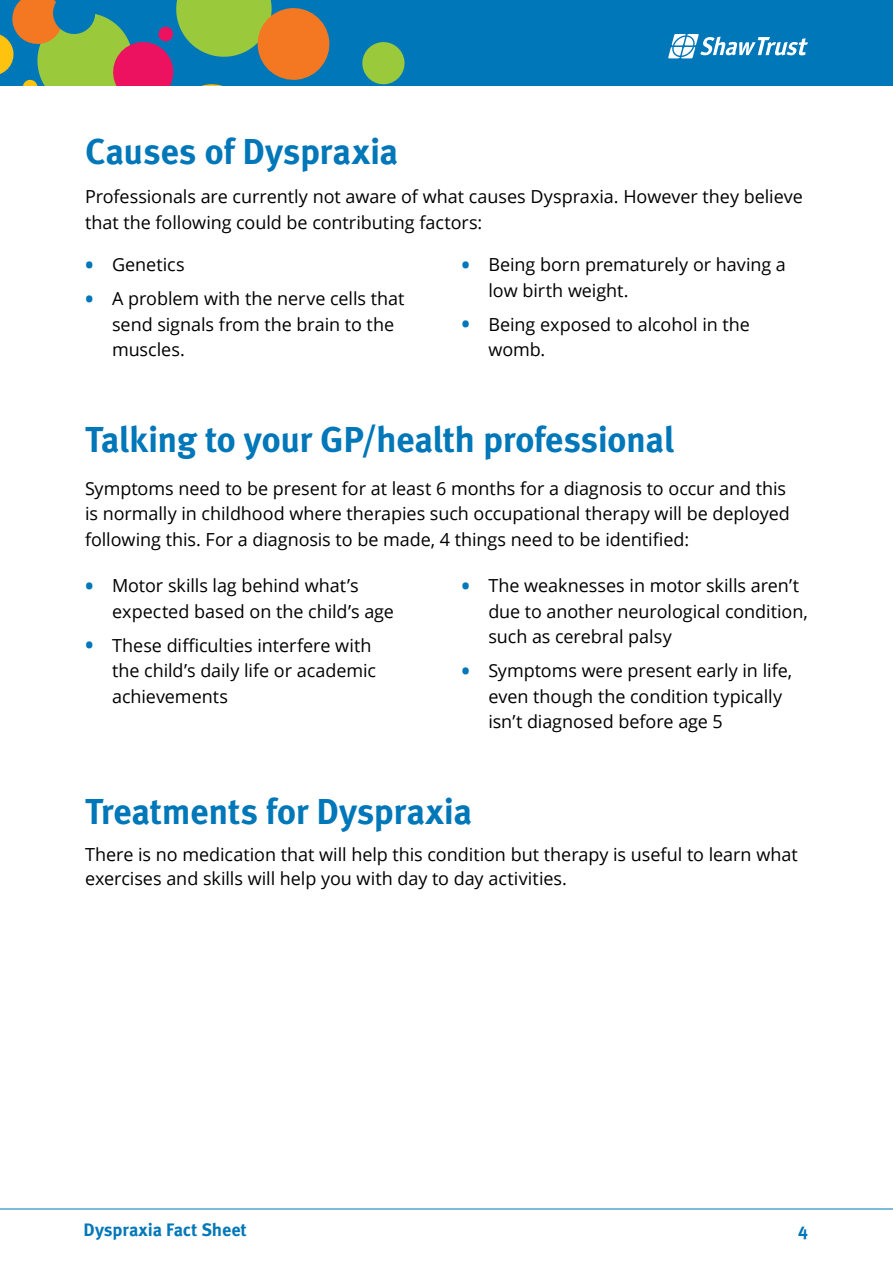
<style>
.page{position:relative;width:893px;height:1263px;background:#fff}
.page>*{position:absolute;margin:0;border:0;box-sizing:border-box;transform-origin:0 0}
.t1{font:700 36px "Meta OT";letter-spacing:-.015em;color:#0077b8}
.t2{font:18px/25.5px "Open Sans";letter-spacing:-.005em;color:#000}
.t3{font:700 18px "Meta OT";letter-spacing:-.01em;color:#0077b8}
.s1{font-weight:700;font-size:22.5px;color:#0077b8}
</style>
<div class="page">
<hr style="left:0;top:1208px;width:893px;height:1px;background:#0077b8">
<div style="left:0;top:0;width:893px;height:85px;background:#0077b8"></div>
<svg style="left:362px;top:42px;width:43px;height:43px"></svg>
<svg style="left:0;top:0;width:330px;height:85px"></svg>
<svg style="left:668px;top:34px;width:140px;height:24px"></svg>
<h1 class="t1" style="left:85px;top:128px;width:315px">Causes of Dyspraxia</h1>
<p class="t2" style="left:85px;top:183px;width:719px">Professionals are currently not aware of what causes Dyspraxia. However they believe that the following could be contributing factors:</p>
<p class="t2" style="left:85px;top:251px;width:101px"><span class="s1">•</span> Genetics</p>
<p class="t2" style="left:112px;top:285px;width:294px;text-indent:-27px"><span class="s1">•</span> A problem with the nerve cells that send signals from the brain to the muscles.</p>
<p class="t2" style="left:488px;top:251px;width:299px;text-indent:-27px"><span class="s1">•</span> Being born prematurely or having a low birth weight.</p>
<p class="t2" style="left:488px;top:311px;width:263px;text-indent:-27px"><span class="s1">•</span> Being exposed to alcohol in the womb.</p>
<h1 class="t1" style="left:85px;top:417px;width:591px">Talking to your GP/health professional</h1>
<p class="t2" style="left:85px;top:475px;width:706px">Symptoms need to be present for at least 6 months for a diagnosis to occur and this is normally in childhood where therapies such occupational therapy will be deployed following this. For a diagnosis to be made, 4 things need to be identified:</p>
<p class="t2" style="left:112px;top:572px;width:283px;text-indent:-27px"><span class="s1">•</span> Motor skills lag behind what’s expected based on the child’s age</p>
<p class="t2" style="left:112px;top:632px;width:266px;text-indent:-27px"><span class="s1">•</span> These difficulties interfere with the child’s daily life or academic achievements</p>
<p class="t2" style="left:488px;top:572px;width:321px;text-indent:-27px"><span class="s1">•</span> The weaknesses in motor skills aren’t due to another neurological condition, such as cerebral palsy</p>
<p class="t2" style="left:488px;top:657px;width:305px;text-indent:-27px"><span class="s1">•</span> Symptoms were present early in life, even though the condition typically isn’t diagnosed before age 5</p>
<h1 class="t1" style="left:85px;top:789px;width:389px">Treatments for Dyspraxia</h1>
<p class="t2" style="left:85px;top:842px;width:714px;line-height:24px">There is no medication that will help this condition but therapy is useful to learn what exercises and skills will help you with day to day activities.</p>
<p class="t3" style="left:84px;top:1218px;width:165px">Dyspraxia Fact Sheet</p>
<p class="t3" style="left:798px;top:1218px;width:11px">4</p>
</div>
